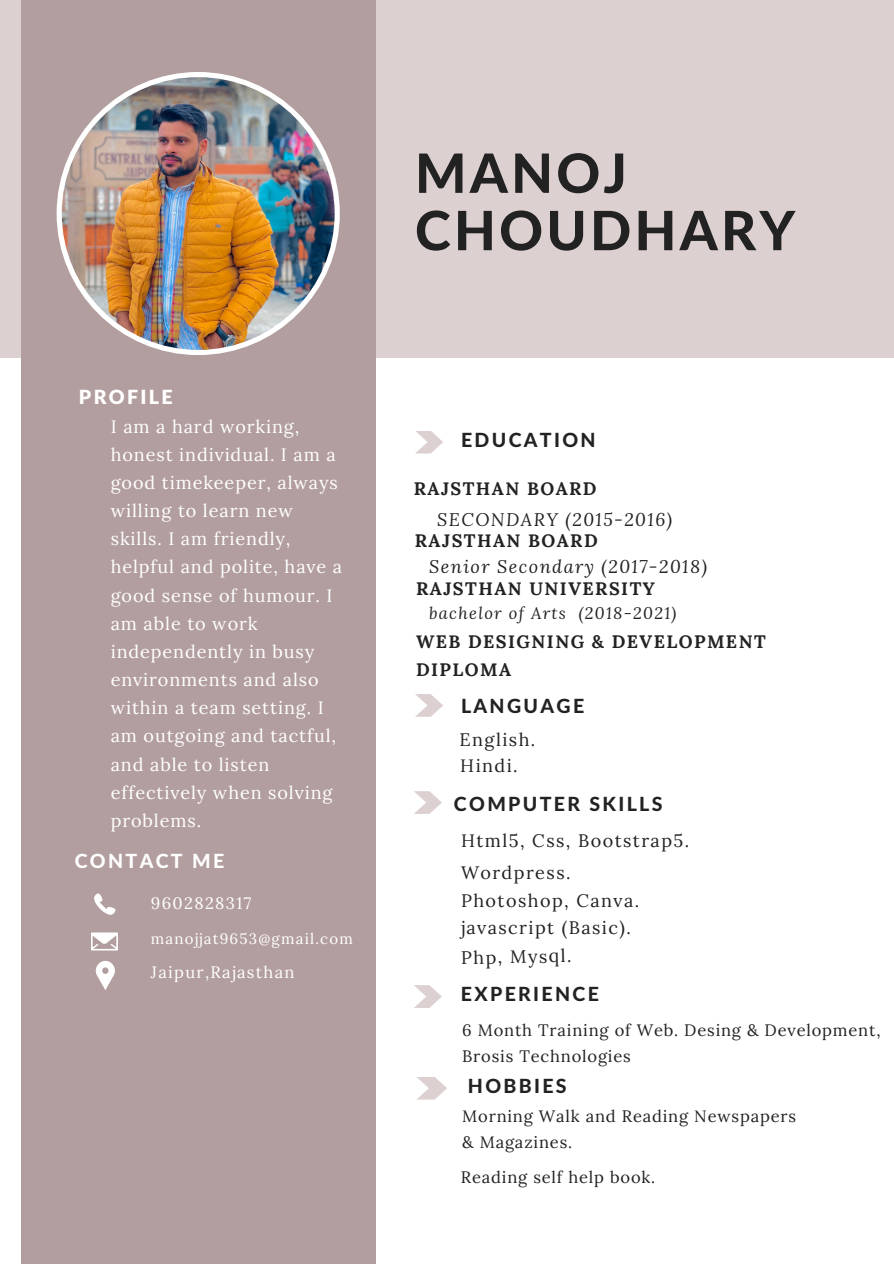
<style>
.page{position:relative;width:894px;height:1264px;background:#fff}
.page>*{position:absolute;margin:0;border:0;box-sizing:border-box;transform-origin:0 0}
.t1{font:800 54.15px "Lato Latin";letter-spacing:.06em;color:#222}
.t2{font:800 19.5px "Lato Latin";letter-spacing:.12em;color:#222}
.t3{font:800 19.5px "Lato Latin";letter-spacing:.12em;color:#fff}
.t4{font:900 19.5px "Lato Latin";letter-spacing:.12em;color:#fff}
.t5{font:18px "Lora";letter-spacing:.05em;color:#fff}
.t6{font:18px "Lora";letter-spacing:.08em;color:#222}
.t7{font:700 18px/28.2px "Lora";letter-spacing:.08em;color:#222}
.t8{font:italic 18px "Lora";letter-spacing:.08em;color:#222}
.t9{font:16.5px/26px "Lora";letter-spacing:.05em;color:#222}
.t10{font:16.5px "Lora";letter-spacing:.08em;color:#fff}
.t11{font:italic 16.5px "Lora";letter-spacing:.08em;color:#222}
.t12{font:15px "Lora";letter-spacing:.08em;color:#fff}
</style>
<div class="page">
<div style="left:0;top:0;width:893px;height:358px;background:#ddd0d1"></div>
<div style="left:21px;top:0;width:354px;height:1263px;background:#b39e9f"></div>
<svg style="left:94px;top:893px;width:21px;height:21px"></svg>
<svg style="left:91px;top:932px;width:27px;height:18px"></svg>
<svg style="left:96px;top:961px;width:19px;height:29px"></svg>
<svg style="left:415px;top:431px;width:28px;height:22px"></svg>
<svg style="left:415px;top:694px;width:28px;height:22px"></svg>
<svg style="left:414px;top:791px;width:28px;height:23px"></svg>
<svg style="left:414px;top:985px;width:28px;height:22px"></svg>
<img style="left:57px;top:72px;width:283px;height:283px">
<svg style="left:417px;top:1077px;width:30px;height:22px"></svg>
<p class="t4" style="left:79px;top:388px;width:95px">PROFILE</p>
<p class="t5" style="left:111px;top:414px;width:190px">I am a hard working,</p>
<p class="t5" style="left:111px;top:442px;width:226px">honest individual. I am a</p>
<p class="t5" style="left:111px;top:471px;width:228px">good timekeeper, always</p>
<p class="t5" style="left:111px;top:499px;width:183px">willing to learn new</p>
<p class="t5" style="left:111px;top:527px;width:181px">skills. I am friendly,</p>
<p class="t5" style="left:111px;top:555px;width:233px">helpful and polite, have a</p>
<p class="t5" style="left:111px;top:583px;width:223px">good sense of humour. I</p>
<p class="t5" style="left:111px;top:611px;width:148px">am able to work</p>
<p class="t5" style="left:111px;top:640px;width:205px">independently in busy</p>
<p class="t5" style="left:111px;top:668px;width:209px">environments and also</p>
<p class="t5" style="left:111px;top:696px;width:214px">within a team setting. I</p>
<p class="t5" style="left:111px;top:724px;width:227px">am outgoing and tactful,</p>
<p class="t5" style="left:111px;top:752px;width:160px">and able to listen</p>
<p class="t5" style="left:111px;top:780px;width:223px">effectively when solving</p>
<p class="t5" style="left:111px;top:808px;width:92px">problems.</p>
<p class="t3" style="left:75px;top:851px;width:151px">CONTACT ME</p>
<p class="t10" style="left:151px;top:892px;width:102px">9602828317</p>
<p class="t12" style="left:151px;top:928px;width:203px">manojjat9653@gmail.com</p>
<p class="t10" style="left:151px;top:961px;width:145px">Jaipur,Rajasthan</p>
<p class="t1" style="left:415px;top:149px;width:213px">MANOJ</p>
<p class="t1" style="left:415px;top:207px;width:381px">CHOUDHARY</p>
<p class="t2" style="left:461px;top:431px;width:136px">EDUCATION</p>
<p class="t7" style="left:413px;top:474px;width:184px">RAJSTHAN BOARD</p>
<p class="t8" style="left:437px;top:507px;width:236px">SECONDARY (2015-2016)</p>
<p class="t7" style="left:414px;top:526px;width:184px">RAJSTHAN BOARD</p>
<p class="t8" style="left:429px;top:554px;width:279px">Senior Secondary (2017-2018)</p>
<p class="t7" style="left:416px;top:574px;width:240px">RAJSTHAN UNIVERSITY</p>
<p class="t11" style="left:429px;top:602px;width:249px">bachelor of Arts (2018-2021)</p>
<p class="t7" style="left:416px;top:627px;width:351px">WEB DESIGNING &amp; DEVELOPMENT<br>DIPLOMA</p>
<p class="t2" style="left:461px;top:697px;width:125px">LANGUAGE</p>
<p class="t6" style="left:459px;top:728px;width:77px">English.</p>
<p class="t6" style="left:460px;top:754px;width:59px">Hindi.</p>
<p class="t2" style="left:454px;top:794px;width:210px">COMPUTER SKILLS</p>
<p class="t6" style="left:461px;top:828px;width:230px">Html5, Css, Bootstrap5.</p>
<p class="t6" style="left:461px;top:860px;width:111px">Wordpress.</p>
<p class="t6" style="left:461px;top:889px;width:180px">Photoshop, Canva.</p>
<p class="t6" style="left:461px;top:915px;width:171px">javascript (Basic).</p>
<p class="t6" style="left:460px;top:945px;width:112px;rotate:-1deg">Php, Mysql.</p>
<p class="t2" style="left:461px;top:985px;width:139px">EXPERIENCE</p>
<p class="t9" style="left:462px;top:1017px;width:419px">6 Month Training of Web. Desing &amp; Development,<br>Brosis Technologies</p>
<p class="t2" style="left:468px;top:1077px;width:100px">HOBBIES</p>
<p class="t9" style="left:462px;top:1103px;width:335px">Morning Walk and Reading Newspapers</p>
<p class="t9" style="left:462px;top:1129px;width:111px">&amp; Magazines.</p>
<p class="t9" style="left:460px;top:1164px;width:196px">Reading self help book.</p>
</div>
